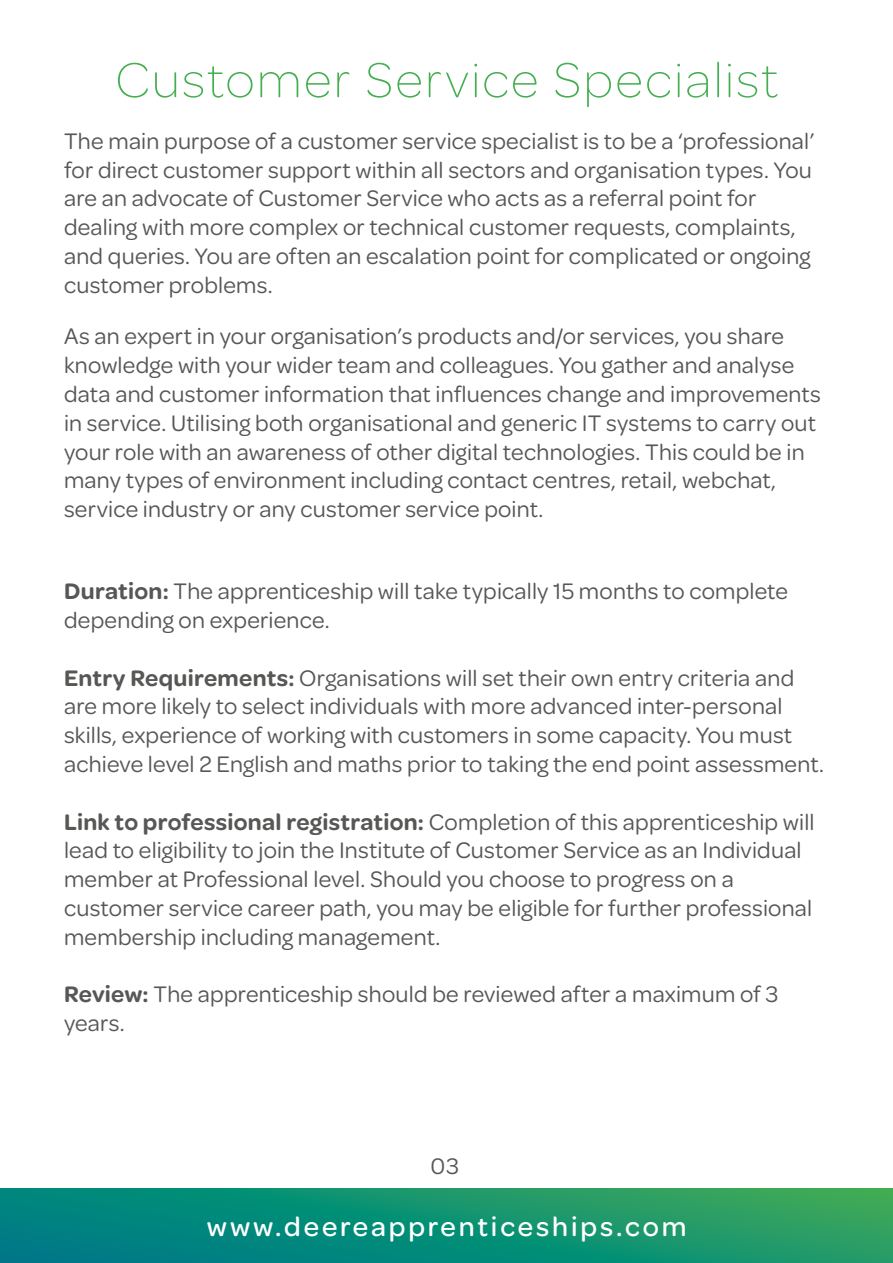
<style>
.page{position:relative;width:893px;height:1263px;background:#fff}
.page>*{position:absolute;margin:0;border:0;box-sizing:border-box;transform-origin:0 0}
.t1{font:200 52.5px "Omnes";letter-spacing:.04em;color:#45ae50}
.t2{font:500 28.5px "Omnes";letter-spacing:.1em;color:#fff}
.t3{font:24px/28.8px "Omnes";letter-spacing:.01em;color:#575756}
.s1{font-weight:600}
</style>
<div class="page">
<svg style="left:0;top:1189px;width:893px;height:74px;background:#119072"></svg>
<h1 class="t1" style="left:115px;top:46px;width:664px">Customer Service Specialist</h1>
<p class="t3" style="left:64px;top:125px;width:752px">The main purpose of a customer service specialist is to be a ‘professional’ for direct customer support within all sectors and organisation types. You are an advocate of Customer Service who acts as a referral point for dealing with more complex or technical customer requests, complaints, and queries. You are often an escalation point for complicated or ongoing customer problems.</p>
<p class="t3" style="left:64px;top:321px;width:758px">As an expert in your organisation’s products and/or services, you share knowledge with your wider team and colleagues. You gather and analyse data and customer information that influences change and improvements in service. Utilising both organisational and generic IT systems to carry out your role with an awareness of other digital technologies. This could be in many types of environment including contact centres, retail, webchat, service industry or any customer service point.</p>
<p class="t3" style="left:64px;top:575px;width:725px"><span class="s1">Duration:</span> The apprenticeship will take typically 15 months to complete depending on experience.</p>
<p class="t3" style="left:64px;top:662px;width:761px"><span class="s1">Entry Requirements:</span> Organisations will set their own entry criteria and are more likely to select individuals with more advanced inter-personal skills, experience of working with customers in some capacity. You must achieve level 2 English and maths prior to taking the end point assessment.</p>
<p class="t3" style="left:64px;top:806px;width:752px"><span class="s1">Link to professional registration:</span> Completion of this apprenticeship will lead to eligibility to join the Institute of Customer Service as an Individual member at Professional level. Should you choose to progress on a customer service career path, you may be eligible for further professional membership including management.</p>
<p class="t3" style="left:64px;top:979px;width:716px"><span class="s1">Review:</span> The apprenticeship should be reviewed after a maximum of 3 years.</p>
<p class="t3" style="left:431px;top:1150px;width:30px">03</p>
<p class="t2" style="left:207px;top:1207px;width:481px">www.deereapprenticeships.com</p>
</div>
